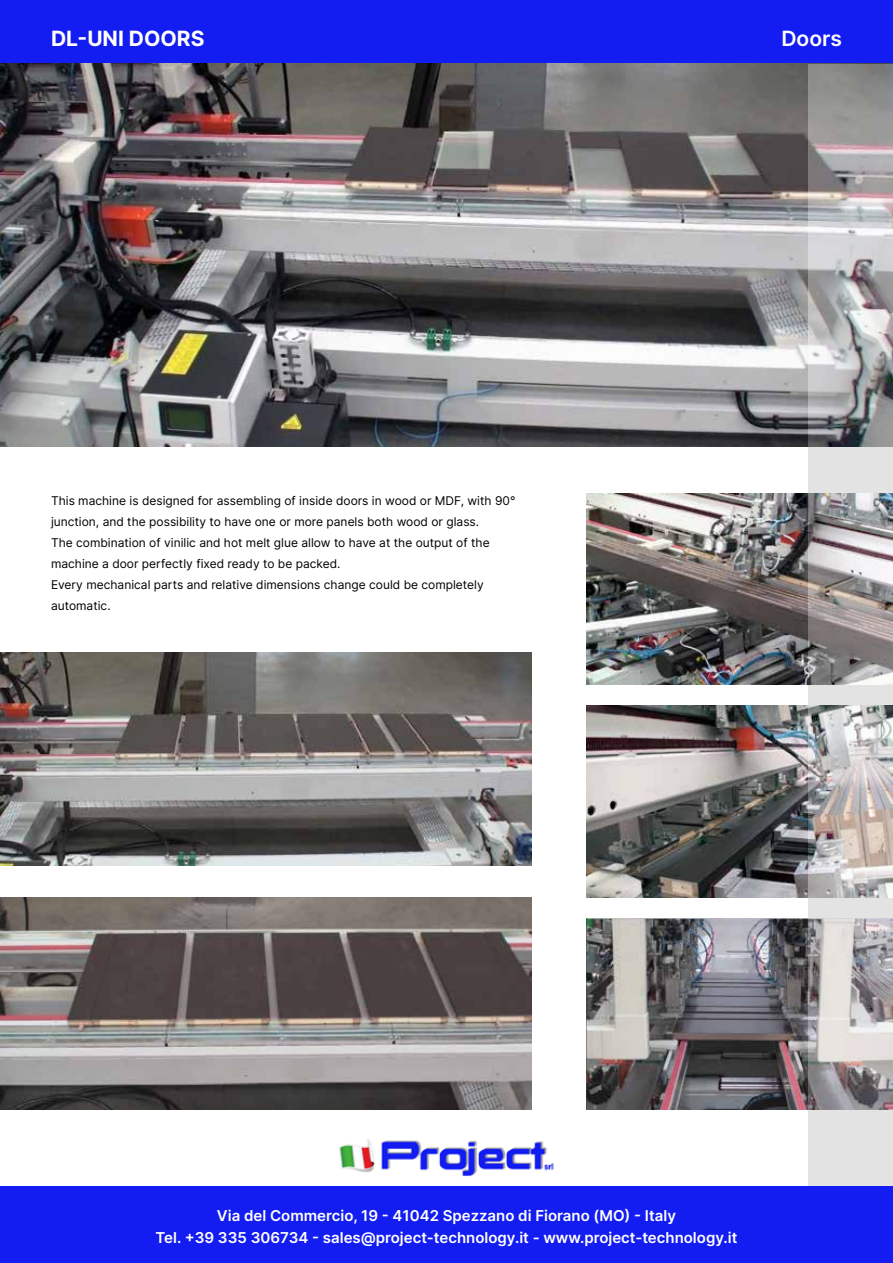
<style>
.page{position:relative;width:893px;height:1263px;background:#fff}
.page>*{position:absolute;margin:0;border:0;box-sizing:border-box;transform-origin:0 0}
.t1{font:700 21px "Inter";color:#fff}
.t2{font:600 21px "Inter";color:#fff}
.t3{font:600 15px/22.5px "Inter";color:#fff;text-align:center}
.t4{font:12px/21px "Inter";color:#000}
</style>
<div class="page">
<div style="left:0;top:0;width:893px;height:64px;background:#131df1"></div>
<img style="left:0;top:64px;width:808px;height:382px">
<img style="left:0;top:653px;width:531px;height:212px">
<img style="left:0;top:897px;width:531px;height:213px">
<img style="left:587px;top:493px;width:221px;height:192px">
<img style="left:587px;top:706px;width:221px;height:191px">
<img style="left:587px;top:918px;width:221px;height:192px">
<svg style="left:808px;top:64px;width:85px;height:1122px;background:#b5b2b3"></svg>
<img style="left:339px;top:1139px;width:215px;height:37px">
<div style="left:0;top:1186px;width:893px;height:77px;background:#131df1"></div>
<h1 class="t1" style="left:51px;top:23px;width:155px">DL-UNI DOORS</h1>
<p class="t4" style="left:51px;top:490px;width:466px">This machine is designed for assembling of inside doors in wood or MDF, with 90° junction, and the possibility to have one or more panels both wood or glass.<br>The combination of vinilic and hot melt glue allow to have at the output of the machine a door perfectly fixed ready to be packed.<br>Every mechanical parts and relative dimensions change could be completely automatic.</p>
<h1 class="t2" style="left:781px;top:23px;width:62px">Doors</h1>
<p class="t3" style="left:155px;top:1204px;width:583px">Via del Commercio, 19 - 41042 Spezzano di Fiorano (MO) - Italy<br>Tel. +39 335 306734 - sales@project-technology.it - www.project-technology.it</p>
</div>
